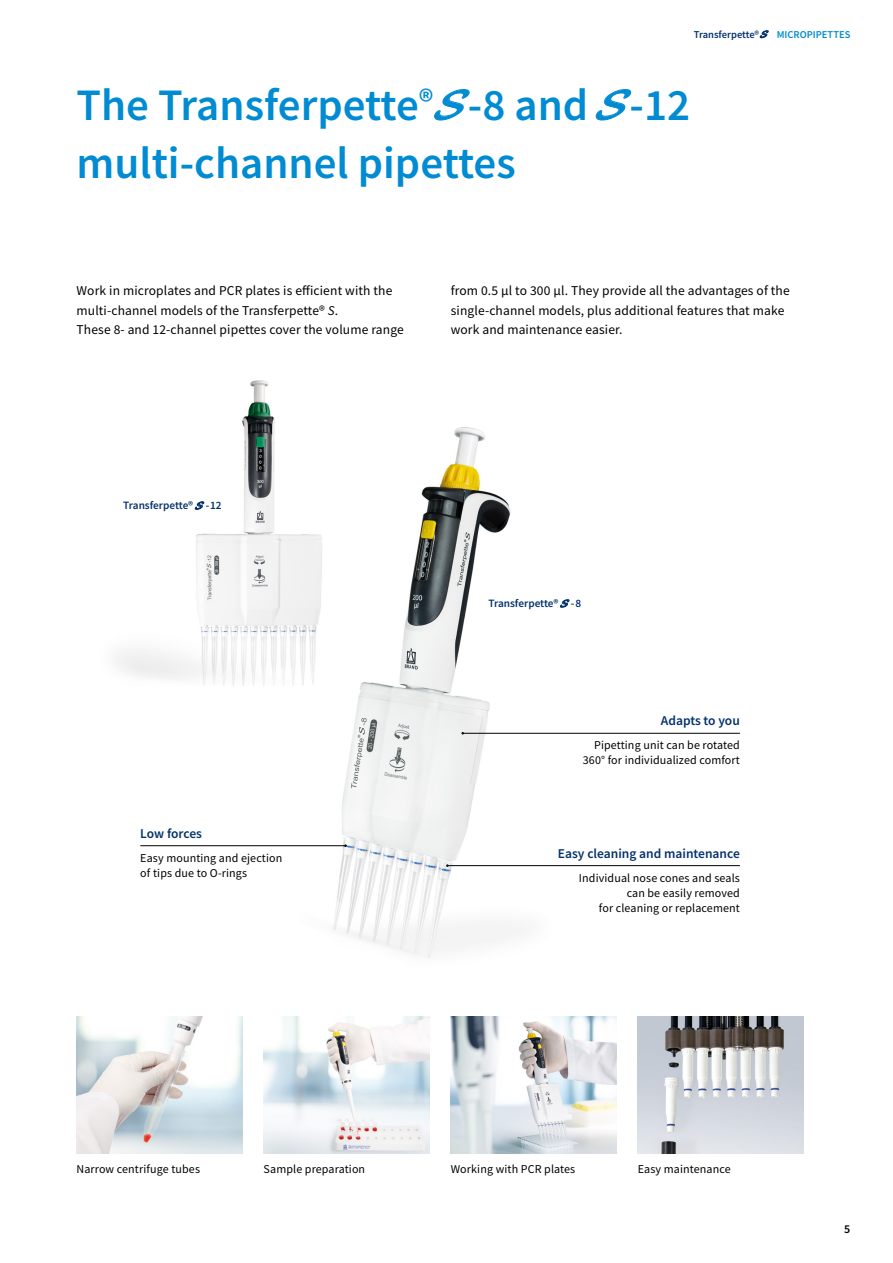
<style>
.page{position:relative;width:893px;height:1263px;background:#fff}
.page>*{position:absolute;margin:0;border:0;box-sizing:border-box;transform-origin:0 0}
.t1{font:600 45px/58.5px "Source Sans Pro";color:#008bd2}
.t2{font:13.5px/19.5px "Source Sans Pro";letter-spacing:.01em;color:#000}
.t3{font:600 13.5px "Source Sans Pro";color:#03326c}
.t4{font:12px/15px "Source Sans Pro";letter-spacing:.01em;color:#000;text-align:right}
.t5{font:600 12px "Source Sans Pro";color:#000}
.t6{font:600 11.25px "Source Sans Pro";color:#03326c}
.t7{font:600 10.5px "Source Sans Pro";color:#03326c}
.s1{font-family:"Blacklight D";font-weight:400;font-style:italic}
.s2{color:#008bd2}
.s3{font-style:italic}
</style>
<div class="page">
<img style="left:287px;top:427px;width:402px;height:531px">
<img style="left:451px;top:1017px;width:166px;height:136px">
<img style="left:264px;top:1017px;width:165px;height:136px">
<img style="left:77px;top:1017px;width:165px;height:136px">
<img style="left:638px;top:1017px;width:166px;height:136px">
<img style="left:116px;top:380px;width:220px;height:320px">
<hr style="left:140px;top:845px;width:205px;height:1px;background:#000">
<hr style="left:448px;top:865px;width:292px;height:1px;background:#000">
<hr style="left:463px;top:733px;width:277px;height:1px;background:#000">
<p class="t7" style="left:694px;top:27px;width:158px">Transferpette®<span class="s1">S</span> <span class="s2">MICROPIPETTES</span></p>
<h1 class="t1" style="left:77px;top:75px;width:615px">The Transferpette<sup>®</sup><span class="s1">S</span>-8 and <span class="s1">S</span>-12 multi-channel pipettes</h1>
<p class="t2" style="left:77px;top:281px;width:329px">Work in microplates and PCR plates is efficient with the multi-channel models of the Transferpette® <span class="s3">S</span>.<br>These 8- and 12-channel pipettes cover the volume range</p>
<p class="t2" style="left:451px;top:281px;width:341px">from 0.5 µl to 300 μl. They provide all the advantages of the single-channel models, plus additional features that make work and maintenance easier.</p>
<p class="t6" style="left:123px;top:498px;width:100px">Transferpette® <span class="s1">S</span> -12</p>
<p class="t6" style="left:488px;top:596px;width:94px">Transferpette® <span class="s1">S</span> -8</p>
<p class="t3" style="left:661px;top:712px;width:80px">Adapts to you</p>
<p class="t4" style="left:583px;top:738px;width:159px">Pipetting unit can be rotated<br>360° for individualized comfort</p>
<p class="t3" style="left:140px;top:824px;width:63px">Low forces</p>
<p class="t4" style="left:140px;top:850px;width:143px;text-align:left">Easy mounting and ejection of tips due to O-rings</p>
<p class="t3" style="left:558px;top:844px;width:183px">Easy cleaning and maintenance</p>
<p class="t4" style="left:579px;top:870px;width:162px">Individual nose cones and seals can be easily removed<br>for cleaning or replacement</p>
<p class="t4" style="left:77px;top:1161px;width:125px">Narrow centrifuge tubes</p>
<p class="t4" style="left:264px;top:1161px;width:103px">Sample preparation</p>
<p class="t4" style="left:451px;top:1161px;width:126px">Working with PCR plates</p>
<p class="t4" style="left:638px;top:1161px;width:94px">Easy maintenance</p>
<p class="t5" style="left:844px;top:1221px;width:8px">5</p>
</div>
